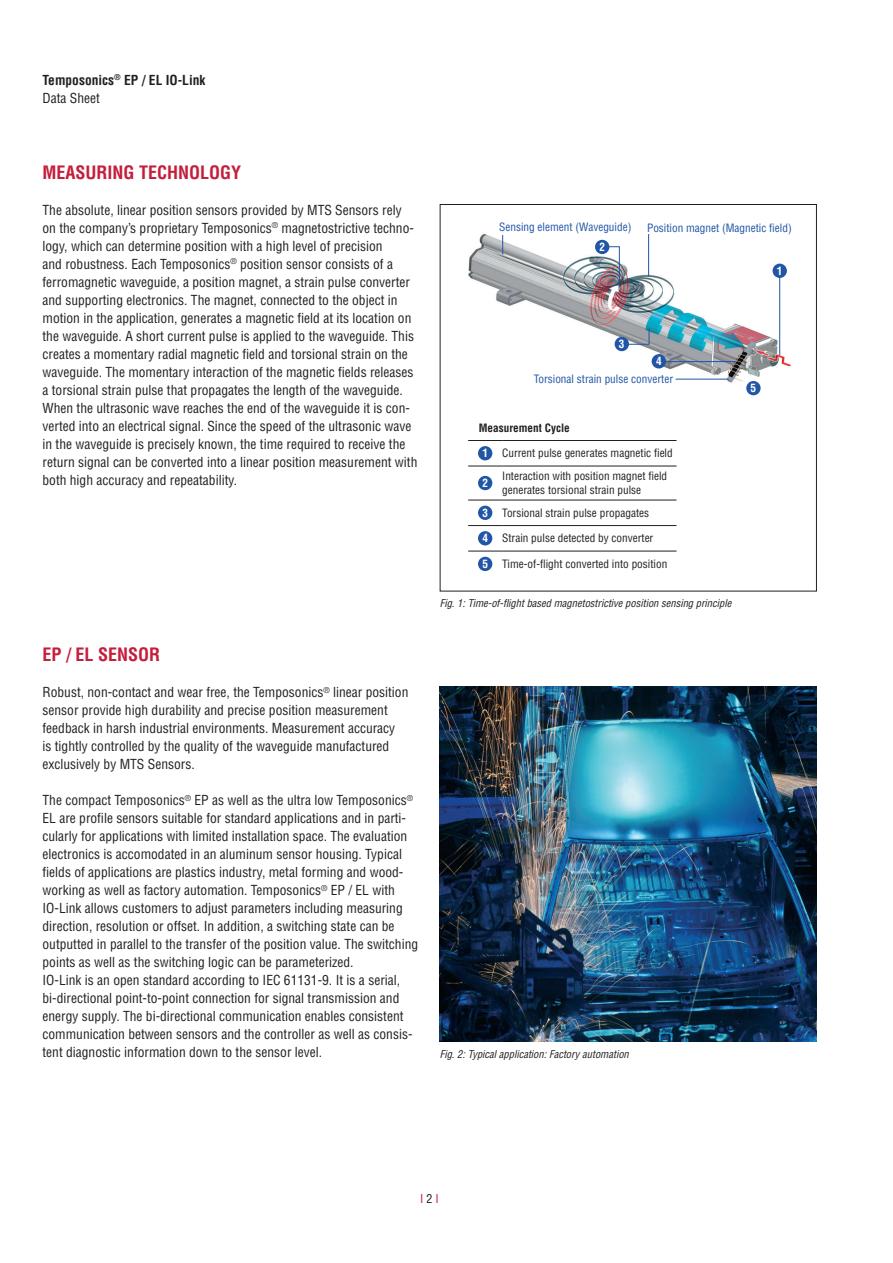
<style>
.page{position:relative;width:893px;height:1263px;background:#fff}
.page>*{position:absolute;margin:0;border:0;box-sizing:border-box;transform-origin:0 0}
.t1{font:700 condensed 18px "Helvetica LT Std";color:#c41e3c}
.t2{font:condensed 13.5px/18px "Helvetica LT Std";color:#231f20}
.t3{font:700 condensed 13.5px/18px "Helvetica LT Std";color:#231f20}
.t4{font:condensed 12px "Helvetica LT Std";color:#c41e3c}
.t5{font:condensed 11.25px/13.5px "Helvetica LT Std";color:#231f20}
.t6{font:condensed 11.25px "Helvetica LT Std";color:#2155a5}
.t7{font:700 condensed 11.25px "Helvetica LT Std";color:#231f20}
.t8{font:700 condensed 11.25px "Helvetica LT Std";color:#fff}
.t9{font:italic condensed 10.5px "Helvetica LT Std";color:#231f20}
.s1{font-weight:400}
.s2{color:#231f20}
</style>
<div class="page">
<img style="left:440px;top:686px;width:376px;height:356px">
<img style="left:468px;top:234px;width:323px;height:162px">
<div style="left:652px;top:354px;width:14px;height:14px;background:#2155a5;border-radius:50%"></div>
<div style="left:746px;top:381px;width:15px;height:14px;background:#2155a5;border-radius:50%"></div>
<svg style="left:502px;top:235px;width:1px;height:19px"></svg>
<svg style="left:625px;top:328px;width:24px;height:17px"></svg>
<hr style="left:664px;top:361px;width:72px;height:1px;background:#2155a5">
<hr style="left:648px;top:234px;width:1px;height:42px;background:#2155a5">
<hr style="left:676px;top:379px;width:53px;height:1px;background:#2155a5">
<div style="left:615px;top:337px;width:14px;height:14px;background:#2155a5;border-radius:50%"></div>
<div style="left:772px;top:264px;width:15px;height:14px;background:#2155a5;border-radius:50%"></div>
<hr style="left:779px;top:276px;width:1px;height:79px;background:#2155a5">
<hr style="left:468px;top:466px;width:34px;height:1px;background:#231f20">
<hr style="left:502px;top:466px;width:174px;height:1px;background:#231f20">
<hr style="left:468px;top:500px;width:34px;height:1px;background:#231f20">
<hr style="left:502px;top:500px;width:174px;height:1px;background:#231f20">
<hr style="left:468px;top:525px;width:34px;height:1px;background:#231f20">
<hr style="left:502px;top:525px;width:174px;height:1px;background:#231f20">
<hr style="left:468px;top:440px;width:34px;height:1px;background:#231f20">
<hr style="left:502px;top:440px;width:174px;height:1px;background:#231f20">
<hr style="left:468px;top:551px;width:34px;height:1px;background:#231f20">
<hr style="left:502px;top:551px;width:174px;height:1px;background:#231f20">
<div style="left:478px;top:446px;width:14px;height:14px;background:#2155a5;border-radius:50%"></div>
<div style="left:478px;top:476px;width:14px;height:14px;background:#2155a5;border-radius:50%"></div>
<div style="left:478px;top:506px;width:14px;height:14px;background:#2155a5;border-radius:50%"></div>
<div style="left:478px;top:531px;width:14px;height:14px;background:#2155a5;border-radius:50%"></div>
<div style="left:478px;top:557px;width:14px;height:14px;background:#2155a5;border-radius:50%"></div>
<div style="left:595px;top:240px;width:14px;height:14px;background:#2155a5;border-radius:50%"></div>
<svg style="left:608px;top:246px;width:12px;height:40px"></svg>
<div style="left:440px;top:204px;width:377px;height:387px;border:1px solid #231f20"></div>
<p class="t3" style="left:43px;top:71px;width:165px">Temposonics<sup>®</sup> EP / EL IO-Link<br><span class="s1">Data Sheet</span></p>
<h1 class="t1" style="left:43px;top:161px;width:200px">MEASURING TECHNOLOGY</h1>
<p class="t2" style="left:43px;top:201px;width:376px">The absolute, linear position sensors provided by MTS Sensors rely on the company’s proprietary Temposonics<sup>®</sup> magnetostrictive techno&shy;logy, which can determine position with a high level of precision<br>and robustness. Each Temposonics<sup>®</sup> position sensor consists of a ferromagnetic waveguide, a position magnet, a strain pulse converter and supporting electronics. The magnet, connected to the object in motion in the application, generates a magnetic field at its location on the waveguide. A short current pulse is applied to the waveguide. This creates a momentary radial magnetic field and torsional strain on the waveguide. The momentary interaction of the magnetic fields releases a torsional strain pulse that propagates the length of the waveguide.<br>When the ultrasonic wave reaches the end of the waveguide it is con&shy;verted into an electrical signal. Since the speed of the ultrasonic wave in the waveguide is precisely known, the time required to receive the return signal can be converted into a linear position measurement with both high accuracy and repeatability.</p>
<h1 class="t1" style="left:43px;top:644px;width:119px">EP / EL SENSOR</h1>
<p class="t2" style="left:43px;top:683px;width:367px">Robust, non-contact and wear free, the Temposonics<sup>®</sup> linear position sensor provide high durability and precise position measurement feedback in harsh industrial environments. Measurement accuracy<br>is tightly controlled by the quality of the waveguide manufactured exclusively by MTS Sensors.</p>
<p class="t2" style="left:43px;top:791px;width:377px">The compact Temposonics<sup>®</sup> EP as well as the ultra low Temposonics<sup>® </sup>EL are profile sensors suitable for standard applications and in parti&shy;cularly for applications with limited installation space. The evaluation electronics is accomodated in an aluminum sensor housing. Typical fields of applications are plastics industry, metal forming and wood&shy;working as well as factory automation. Temposonics<sup>®</sup> EP / EL with IO-Link allows customers to adjust parameters including measuring direction, resolution or offset. In addition, a switching state can be outputted in parallel to the transfer of the position value. The switching points as well as the switching logic can be parameterized.<br>IO-Link is an open standard according to IEC 61131-9. It is a serial, bi-directional point-to-point connection for signal transmission and energy supply. The bi-directional communication enables consistent communication between sensors and the controller as well as consis&shy;tent diagnostic information down to the sensor level.</p>
<p class="t6" style="left:499px;top:220px;width:134px">Sensing element (Waveguide)</p>
<p class="t6" style="left:647px;top:221px;width:146px">Position magnet (Magnetic field)</p>
<p class="t8" style="left:599px;top:240px;width:7px">2</p>
<p class="t8" style="left:777px;top:264px;width:7px">1</p>
<p class="t8" style="left:619px;top:337px;width:7px">3</p>
<p class="t8" style="left:656px;top:354px;width:7px">4</p>
<p class="t6" style="left:534px;top:372px;width:141px">Torsional strain pulse converter</p>
<p class="t7" style="left:479px;top:420px;width:92px">Measurement Cycle</p>
<p class="t8" style="left:482px;top:446px;width:7px">1</p>
<p class="t5" style="left:502px;top:446px;width:172px">Current pulse generates magnetic field</p>
<p class="t8" style="left:482px;top:476px;width:7px">2</p>
<p class="t5" style="left:502px;top:469px;width:166px">Interaction with position magnet field generates torsional strain pulse</p>
<p class="t8" style="left:482px;top:506px;width:7px">3</p>
<p class="t5" style="left:502px;top:506px;width:148px">Torsional strain pulse propagates</p>
<p class="t8" style="left:482px;top:531px;width:7px">4</p>
<p class="t5" style="left:502px;top:531px;width:153px">Strain pulse detected by converter</p>
<p class="t8" style="left:482px;top:557px;width:7px">5</p>
<p class="t5" style="left:502px;top:557px;width:167px">Time-of-flight converted into position</p>
<p class="t9" style="left:440px;top:597px;width:293px">Fig. 1: Time-of-flight based magnetostrictive position sensing principle</p>
<p class="t8" style="left:751px;top:381px;width:7px">5</p>
<p class="t9" style="left:440px;top:1047px;width:191px">Fig. 2: Typical application: Factory automation</p>
<p class="t4" style="left:420px;top:1190px;width:20px">I <span class="s2">2</span> I</p>
</div>
